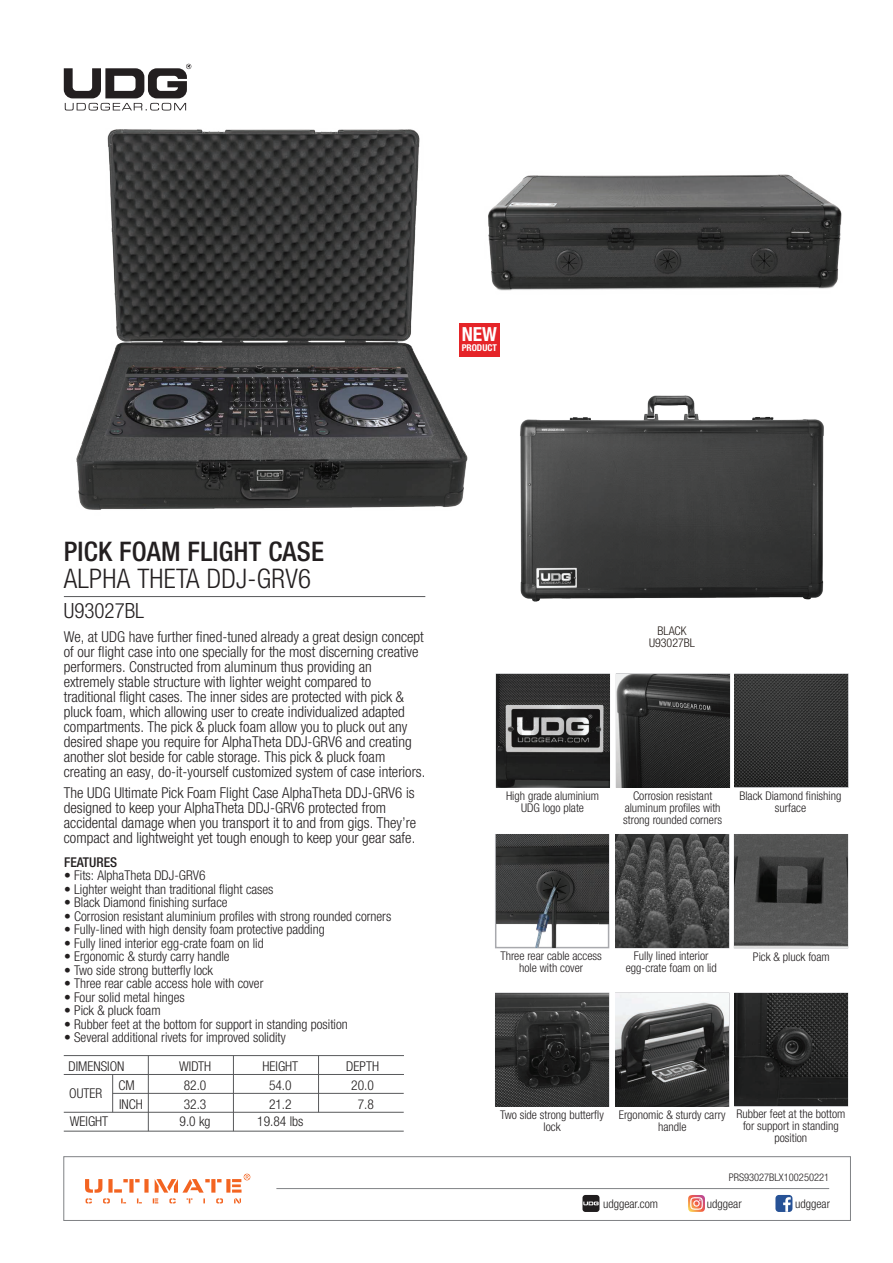
<style>
.page{position:relative;width:893px;height:1263px;background:#fff}
.page>*{position:absolute;margin:0;border:0;box-sizing:border-box;transform-origin:0 0}
.t1{font:500 condensed 27px "Helvetica Neue";letter-spacing:.01em;color:#231f20}
.t2{font:300 condensed 27px "Helvetica Neue";letter-spacing:.01em;color:#231f20}
.t3{font:300 condensed 21px "Helvetica Neue";color:#231f20}
.t4{font:700 condensed 19.5px "Helvetica Neue";color:#fff}
.t5{font:300 condensed 15px/15px "Helvetica Neue";color:#231f20}
.t6{font:300 condensed 13.5px "Helvetica Neue";color:#231f20}
.t7{font:300 condensed 13.5px/19px "Helvetica Neue";color:#211e1e}
.t8{font:500 condensed 13.5px "Helvetica Neue";color:#231f20}
.t9{font:300 condensed 12px/12px "Helvetica Neue";color:#231f20;text-align:center}
.t10{font:300 condensed 12px "Helvetica Neue";color:#211e1e}
.t11{font:300 condensed 12px/12px "Helvetica Neue";color:#211915;text-align:center}
.t12{font:300 condensed 10.5px "Helvetica Neue";color:#231f20}
.t13{font:700 condensed 9.45px "Helvetica Neue";color:#fff}
</style>
<div class="page">
<div style="left:64px;top:1156px;width:787px;height:65px;background:#fff;border:1px solid #808285"></div>
<svg style="left:64px;top:64px;width:127px;height:47px"></svg>
<svg style="left:85px;top:1174px;width:165px;height:29px"></svg>
<hr style="left:276px;top:1188px;width:553px;height:1px;background:#808285">
<hr style="left:64px;top:596px;width:361px;height:1px;background:#57585a">
<hr style="left:64px;top:1055px;width:340px;height:1px;background:#58595b">
<hr style="left:64px;top:1074px;width:340px;height:1px;background:#58595b">
<hr style="left:113px;top:1093px;width:291px;height:1px;background:#58595b">
<hr style="left:64px;top:1131px;width:340px;height:1px;background:#58595b">
<hr style="left:64px;top:1112px;width:340px;height:1px;background:#58595b">
<hr style="left:148px;top:1055px;width:1px;height:76px;background:#58595b">
<hr style="left:318px;top:1055px;width:1px;height:57px;background:#58595b">
<hr style="left:233px;top:1055px;width:1px;height:76px;background:#58595b">
<hr style="left:112px;top:1074px;width:1px;height:38px;background:#58595b">
<div style="left:459px;top:323px;width:41px;height:33px;background:#e52428"></div>
<div style="left:734px;top:992px;width:114px;height:114px;border:2px solid #a8a9ad"></div>
<div style="left:495px;top:992px;width:114px;height:115px;border:2px solid #a8a9ad"></div>
<svg style="left:495px;top:834px;width:114px;height:114px"></svg>
<div style="left:734px;top:834px;width:114px;height:114px;border:2px solid #a8a9ad"></div>
<svg style="left:616px;top:673px;width:114px;height:115px"></svg>
<svg style="left:615px;top:992px;width:114px;height:115px"></svg>
<svg style="left:615px;top:834px;width:114px;height:114px"></svg>
<svg style="left:496px;top:673px;width:114px;height:115px"></svg>
<svg style="left:734px;top:673px;width:115px;height:115px"></svg>
<img style="left:520px;top:395px;width:304px;height:207px">
<img style="left:76px;top:129px;width:398px;height:381px">
<img style="left:488px;top:174px;width:354px;height:117px">
<img style="left:735px;top:993px;width:112px;height:113px">
<img style="left:496px;top:993px;width:112px;height:113px">
<img style="left:497px;top:835px;width:112px;height:112px">
<img style="left:735px;top:835px;width:112px;height:112px">
<img style="left:617px;top:674px;width:112px;height:113px">
<img style="left:616px;top:993px;width:113px;height:113px">
<img style="left:616px;top:835px;width:113px;height:112px">
<img style="left:496px;top:674px;width:113px;height:113px">
<img style="left:735px;top:674px;width:113px;height:113px">
<div style="left:775px;top:1195px;width:17px;height:17px;background:#275296;border-radius:3px"></div>
<svg style="left:783px;top:1197px;width:8px;height:15px"></svg>
<svg style="left:688px;top:1195px;width:17px;height:17px"></svg>
<svg style="left:582px;top:1195px;width:17px;height:17px"></svg>
<h3 class="t4" style="left:462px;top:318px;width:37px">NEW</h3>
<p class="t13" style="left:462px;top:340px;width:37px">PRODUCT</p>
<h1 class="t1" style="left:64px;top:532px;width:262px">PICK FOAM FLIGHT CASE</h1>
<h1 class="t2" style="left:64px;top:559px;width:249px">ALPHA THETA DDJ-GRV6</h1>
<h2 class="t3" style="left:64px;top:595px;width:82px">U93027BL</h2>
<p class="t5" style="left:64px;top:628px;width:363px">We, at UDG have further fined-tuned already a great design concept of our flight case into one specially for the most discerning creative performers. Constructed from aluminum thus providing an extremely stable structure with lighter weight compared to traditional flight cases. The inner sides are protected with pick &amp; pluck foam, which allowing user to create individualized adapted compartments. The pick &amp; pluck foam allow you to pluck out any desired shape you require for AlphaTheta DDJ-GRV6 and creating another slot beside for cable storage. This pick &amp; pluck foam creating an easy, do-it-yourself customized system of case interiors.</p>
<p class="t5" style="left:64px;top:784px;width:354px">The UDG Ultimate Pick Foam Flight Case AlphaTheta DDJ-GRV6 is designed to keep your AlphaTheta DDJ-GRV6 protected from accidental damage when you transport it to and from gigs. They’re compact and lightweight yet tough enough to keep your gear safe.</p>
<p class="t8" style="left:64px;top:852px;width:55px">FEATURES</p>
<p class="t6" style="left:64px;top:865px;width:143px">• Fits: AlphaTheta DDJ-GRV6</p>
<p class="t6" style="left:64px;top:879px;width:211px">• Lighter weight than traditional flight cases</p>
<p class="t6" style="left:64px;top:892px;width:165px">• Black Diamond finishing surface</p>
<p class="t6" style="left:64px;top:906px;width:329px">• Corrosion resistant aluminium profiles with strong rounded corners</p>
<p class="t6" style="left:64px;top:919px;width:262px">• Fully-lined with high density foam protective padding</p>
<p class="t6" style="left:64px;top:933px;width:201px">• Fully lined interior egg-crate foam on lid</p>
<p class="t6" style="left:64px;top:946px;width:167px">• Ergonomic &amp; sturdy carry handle</p>
<p class="t6" style="left:64px;top:960px;width:150px">• Two side strong butterfly lock</p>
<p class="t6" style="left:64px;top:973px;width:201px">• Three rear cable access hole with cover</p>
<p class="t6" style="left:64px;top:987px;width:122px">• Four solid metal hinges</p>
<p class="t6" style="left:64px;top:1000px;width:98px">• Pick &amp; pluck foam</p>
<p class="t6" style="left:64px;top:1014px;width:285px">• Rubber feet at the bottom for support in standing position</p>
<p class="t6" style="left:64px;top:1027px;width:223px">• Several additional rivets for improved solidity</p>
<p class="t7" style="left:69px;top:1056px;width:57px">DIMENSION</p>
<p class="t7" style="left:179px;top:1056px;width:33px">WIDTH</p>
<p class="t7" style="left:262px;top:1056px;width:37px">HEIGHT</p>
<p class="t7" style="left:346px;top:1056px;width:34px">DEPTH</p>
<p class="t7" style="left:69px;top:1083px;width:34px">OUTER</p>
<p class="t7" style="left:70px;top:1111px;width:40px">WEIGHT</p>
<p class="t7" style="left:119px;top:1075px;width:26px">CM<br>INCH</p>
<p class="t7" style="left:184px;top:1075px;width:24px">82.0</p>
<p class="t7" style="left:269px;top:1075px;width:24px">54.0</p>
<p class="t7" style="left:351px;top:1075px;width:24px">20.0</p>
<p class="t7" style="left:180px;top:1111px;width:32px">9.0 kg</p>
<p class="t7" style="left:257px;top:1111px;width:48px">19.84 lbs</p>
<p class="t7" style="left:184px;top:1094px;width:24px">32.3</p>
<p class="t7" style="left:269px;top:1094px;width:24px">21.2</p>
<p class="t7" style="left:358px;top:1094px;width:18px">7.8</p>
<p class="t11" style="left:649px;top:624px;width:47px">BLACK<br>U93027BL</p>
<p class="t9" style="left:506px;top:789px;width:95px">High grade aluminium<br>UDG logo plate</p>
<p class="t9" style="left:739px;top:789px;width:104px">Black Diamond finishing surface</p>
<p class="t9" style="left:623px;top:789px;width:100px">Corrosion resistant aluminum profiles with strong rounded corners</p>
<p class="t9" style="left:500px;top:949px;width:103px">Three rear cable access hole with cover</p>
<p class="t9" style="left:753px;top:950px;width:78px">Pick &amp; pluck foam</p>
<p class="t9" style="left:626px;top:949px;width:93px">Fully lined interior egg-crate foam on lid</p>
<p class="t9" style="left:500px;top:1108px;width:105px">Two side strong butterfly lock</p>
<p class="t9" style="left:619px;top:1108px;width:108px">Ergonomic &amp; sturdy carry handle</p>
<p class="t9" style="left:736px;top:1108px;width:110px">Rubber feet at the bottom for support in standing position</p>
<p class="t12" style="left:729px;top:1169px;width:102px">PRS93027BLX100250221</p>
<p class="t10" style="left:603px;top:1194px;width:57px">udggear.com</p>
<p class="t10" style="left:707px;top:1194px;width:36px">udggear</p>
<p class="t10" style="left:795px;top:1194px;width:36px">udggear</p>
</div>
